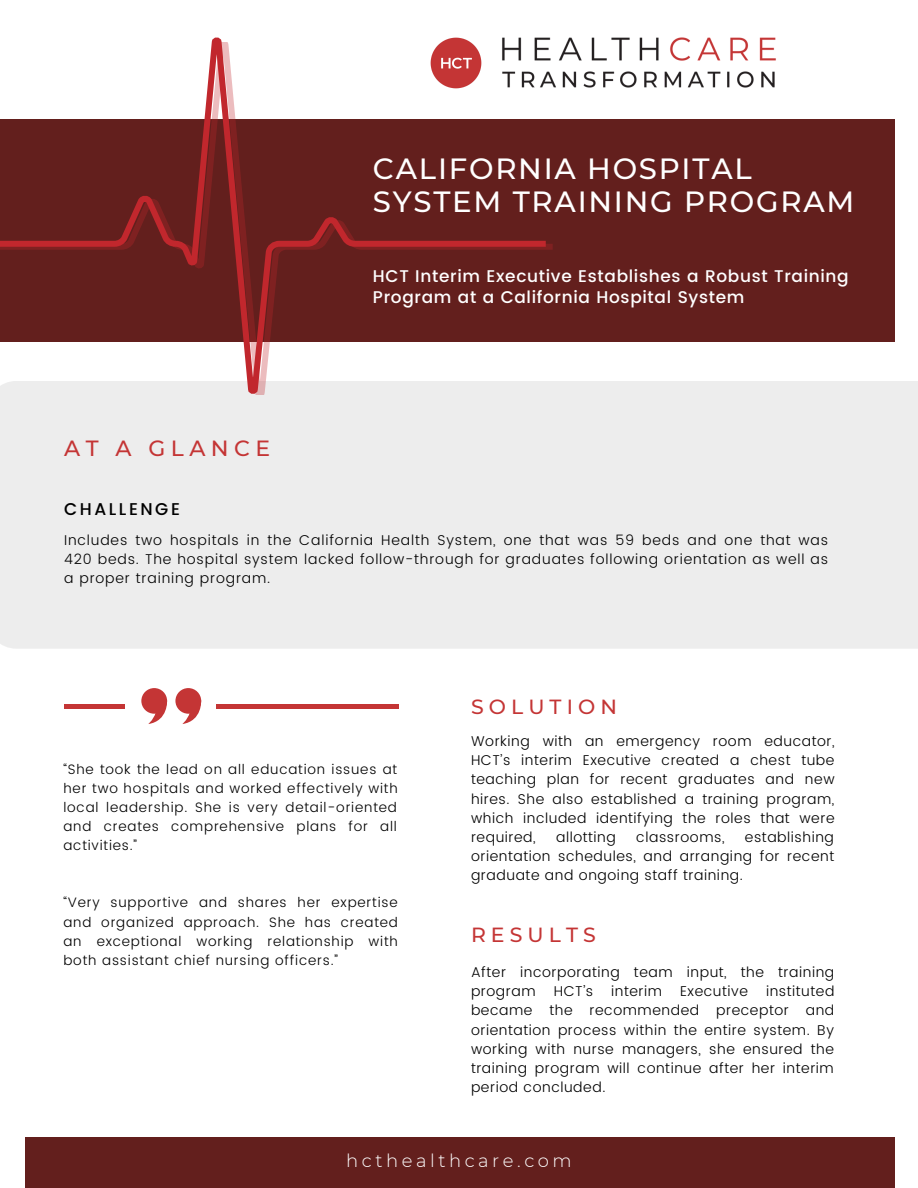
<style>
.page{position:relative;width:918px;height:1188px;background:#fff}
.page>*{position:absolute;margin:0;border:0;box-sizing:border-box;transform-origin:0 0}
.t1{font:500 29.25px/32.7px "Montserrat";letter-spacing:.06em;color:#fff}
.t2{font:500 21.9px "Montserrat";letter-spacing:.25em;color:#c43535}
.t3{font:500 20.4px "Montserrat";letter-spacing:.25em;color:#c43535}
.t4{font:300 18px "Montserrat";letter-spacing:.195em;color:#fff}
.t5{font:500 16.95px/21.3px "Poppins";letter-spacing:.04em;color:#fff}
.t6{font:500 16.95px "Poppins";letter-spacing:.15em;color:#000}
.t7{font:300 14.25px/19.2px "Poppins";letter-spacing:.04em;color:#000;text-align:justify}
.t8{font:300 13.65px/19.2px "Poppins";letter-spacing:.06em;color:#000;text-align:justify}
</style>
<div class="page">
<div style="left:0;top:119px;width:895px;height:223px;background:#631f1d"></div>
<div style="left:0;top:381px;width:918px;height:268px;background:#ededed"></div>
<div style="left:25px;top:1138px;width:870px;height:50px;background:#631f1d"></div>
<img style="left:502px;top:37px;width:274px;height:51px">
<img style="left:445px;top:37px;width:22px;height:3px">
<div style="left:141px;top:688px;width:26px;height:26px;background:#c43535;border-radius:50%"></div>
<svg style="left:148px;top:690px;width:20px;height:34px"></svg>
<svg style="left:175px;top:688px;width:26px;height:26px"></svg>
<svg style="left:182px;top:690px;width:20px;height:34px"></svg>
<hr style="left:65px;top:704px;width:60px;height:4px;background:#c43535">
<hr style="left:217px;top:704px;width:182px;height:4px;background:#c43535">
<svg style="left:0;top:43px;width:553px;height:351px"></svg>
<p class="t1" style="left:373px;top:153px;width:483px">CALIFORNIA HOSPITAL<br>SYSTEM TRAINING PROGRAM</p>
<p class="t2" style="left:64px;top:435px;width:208px">AT A GLANCE</p>
<p class="t6" style="left:64px;top:499px;width:117px">CHALLENGE</p>
<p class="t5" style="left:373px;top:265px;width:477px">HCT Interim Executive Establishes a Robust Training<br>Program at a California Hospital System</p>
<p class="t7" style="left:64px;top:530px;width:766px">Includes two hospitals in the California Health System, one that was 59 beds and one that was 420 beds. The hospital system lacked follow-through for graduates following orientation as well as a proper training program.</p>
<p class="t8" style="left:63px;top:759px;width:336px">“She took the lead on all education issues at her two hospitals and worked effectively with local leadership. She is very detail-oriented and creates comprehensive plans for all activities.”</p>
<p class="t8" style="left:63px;top:893px;width:336px">“Very supportive and shares her expertise and organized approach. She has created an exceptional working relationship with both assistant chief nursing officers.”</p>
<p class="t3" style="left:471px;top:695px;width:148px">SOLUTION</p>
<p class="t7" style="left:471px;top:732px;width:365px">Working with an emergency room educator, HCT’s interim Executive created a chest tube teaching plan for recent graduates and new hires. She also established a training program, which included identifying the roles that were required,</p>
<p class="t7" style="left:471px;top:827px;width:365px;text-indent:274px">establishing orientation schedules, and arranging for recent graduate and ongoing staff training.</p>
<p class="t7" style="left:556px;top:827px;width:61px">allotting</p>
<p class="t7" style="left:636px;top:827px;width:90px">classrooms,</p>
<p class="t3" style="left:471px;top:922px;width:126px">RESULTS</p>
<p class="t7" style="left:471px;top:963px;width:365px">After incorporating team input, the training program</p>
<p class="t7" style="left:554px;top:982px;width:41px">HCT’s</p>
<p class="t7" style="left:611px;top:982px;width:52px">interim</p>
<p class="t7" style="left:680px;top:982px;width:69px">Executive</p>
<p class="t7" style="left:471px;top:982px;width:365px;text-indent:295px">instituted became the recommended preceptor and orientation process within the entire system. By working with nurse managers, she ensured the training program will continue after her interim period concluded.</p>
<p class="t4" style="left:346px;top:1150px;width:227px">hcthealthcare.com</p>
</div>
